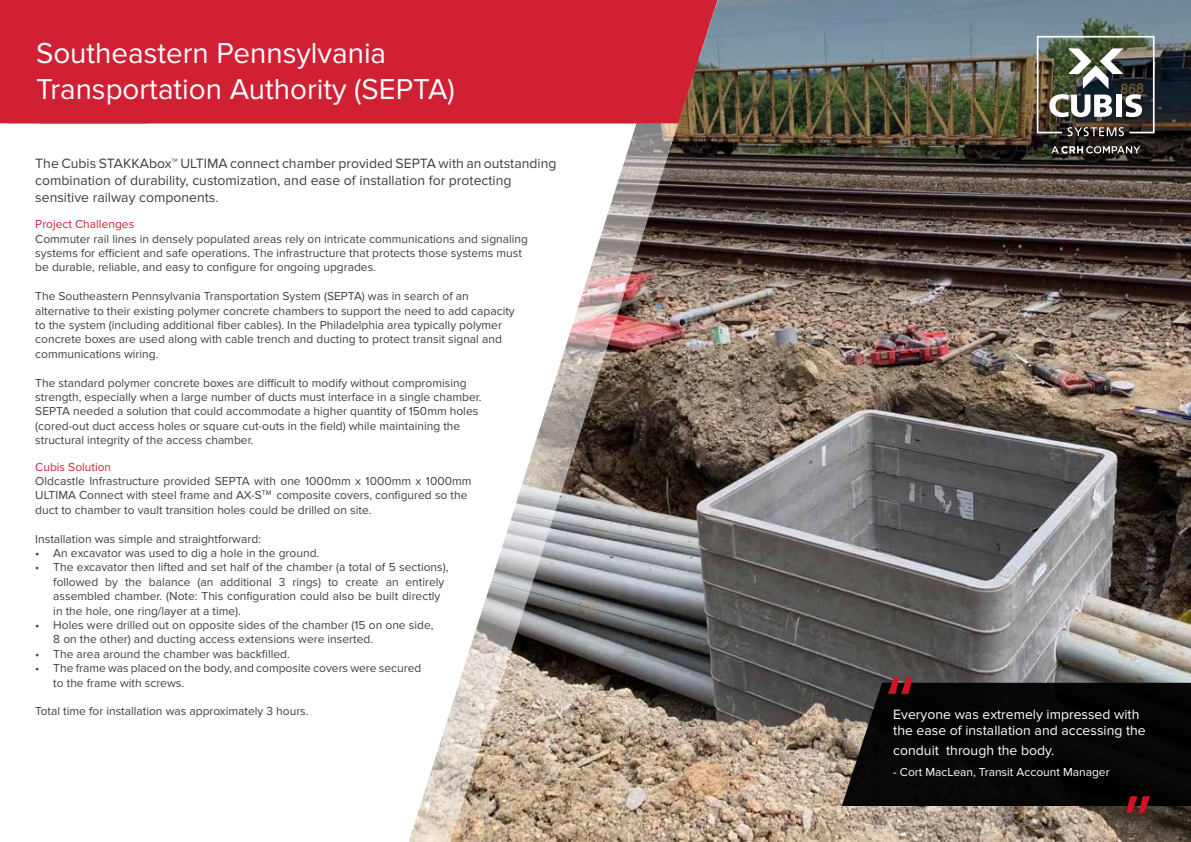
<style>
.page{position:relative;width:1191px;height:842px;background:#fff}
.page>*{position:absolute;margin:0;border:0;box-sizing:border-box;transform-origin:0 0}
.t1{font:30px/36px "Proxima Nova";color:#fff}
.t2{font:14px/16.8px "Proxima Nova";color:#3b413f}
.t3{font:14px/16.8px "Proxima Nova";color:#fff}
.t4{font:12px/14.4px "Proxima Nova";color:#3b413f}
.t5{font:12px "Proxima Nova";color:#fff}
.t6{font:12px "Proxima Nova";color:#d11f33}
</style>
<div class="page">
<img style="left:721px;top:792px;width:470px;height:50px">
<svg style="left:404px;top:123px;width:317px;height:719px"></svg>
<div style="left:0;top:0;width:467px;height:123px;background:#d11f33"></div>
<img style="left:467px;top:0;width:724px;height:792px">
<img style="left:1036px;top:36px;width:118px;height:100px">
<svg style="left:1051px;top:146px;width:89px;height:7px"></svg>
<svg style="left:841px;top:683px;width:350px;height:123px;background:#0e0d0c"></svg>
<img style="left:1121px;top:788px;width:34px;height:34px">
<img style="left:883px;top:669px;width:34px;height:34px">
<h1 class="t1" style="left:36px;top:36px;width:420px">Southeastern Pennsylvania<br>Transportation Authority (SEPTA)</h1>
<p class="t2" style="left:35px;top:155px;width:522px">The Cubis STAKKAbox™ ULTIMA connect chamber provided SEPTA with an outstanding combination of durability, customization, and ease of installation for protecting sensitive railway components.</p>
<p class="t6" style="left:35px;top:217px;width:100px">Project Challenges</p>
<p class="t4" style="left:35px;top:232px;width:494px">Commuter rail lines in densely populated areas rely on intricate communications and signaling systems for efficient and safe operations. The infrastructure that protects those systems must be durable, reliable, and easy to configure for ongoing upgrades.</p>
<p class="t4" style="left:35px;top:289px;width:481px">The Southeastern Pennsylvania Transportation System (SEPTA) was in search of an alternative to their existing polymer concrete chambers to support the need to add capacity to the system (including additional fiber cables). In the Philadelphia area typically polymer concrete boxes are used along with cable trench and ducting to protect transit signal and communications wiring.</p>
<p class="t4" style="left:35px;top:376px;width:448px">The standard polymer concrete boxes are difficult to modify without compromising strength, especially when a large number of ducts must interface in a single chamber.<br>SEPTA needed a solution that could accommodate a higher quantity of 150mm holes (cored-out duct access holes or square cut-outs in the field) while maintaining the structural integrity of the access chamber.</p>
<p class="t6" style="left:35px;top:460px;width:77px">Cubis Solution</p>
<p class="t4" style="left:35px;top:474px;width:438px">Oldcastle Infrastructure provided SEPTA with one 1000mm x 1000mm x 1000mm<br>ULTIMA Connect with steel frame and AX-S<sup>TM</sup> composite covers, configured so the duct to chamber to vault transition holes could be drilled on site.</p>
<p class="t4" style="left:35px;top:532px;width:227px">Installation was simple and straightforward:</p>
<p class="t4" style="left:35px;top:546px;width:285px">• An excavator was used to dig a hole in the ground.</p>
<p class="t4" style="left:53px;top:560px;width:397px;text-indent:-18px">• The excavator then lifted and set half of the chamber (a total of 5 sections), followed by the balance (an additional 3 rings) to create an entirely assembled chamber. (Note: This configuration could also be built directly in the hole, one ring/layer at a time).</p>
<p class="t4" style="left:53px;top:618px;width:382px;text-indent:-18px">• Holes were drilled out on opposite sides of the chamber (15 on one side,<br>8 on the other) and ducting access extensions were inserted.</p>
<p class="t4" style="left:35px;top:647px;width:256px">• The area around the chamber was backfilled.</p>
<p class="t4" style="left:53px;top:661px;width:369px;text-indent:-18px">• The frame was placed on the body, and composite covers were secured to the frame with screws.</p>
<p class="t4" style="left:35px;top:704px;width:275px">Total time for installation was approximately 3 hours.</p>
<p class="t3" style="left:893px;top:706px;width:254px">Everyone was extremely impressed with the ease of installation and accessing the</p>
<p class="t3" style="left:893px;top:742px;width:163px">conduit through the body.</p>
<p class="t5" style="left:893px;top:765px;width:218px">- Cort MacLean, Transit Account Manager</p>
</div>
